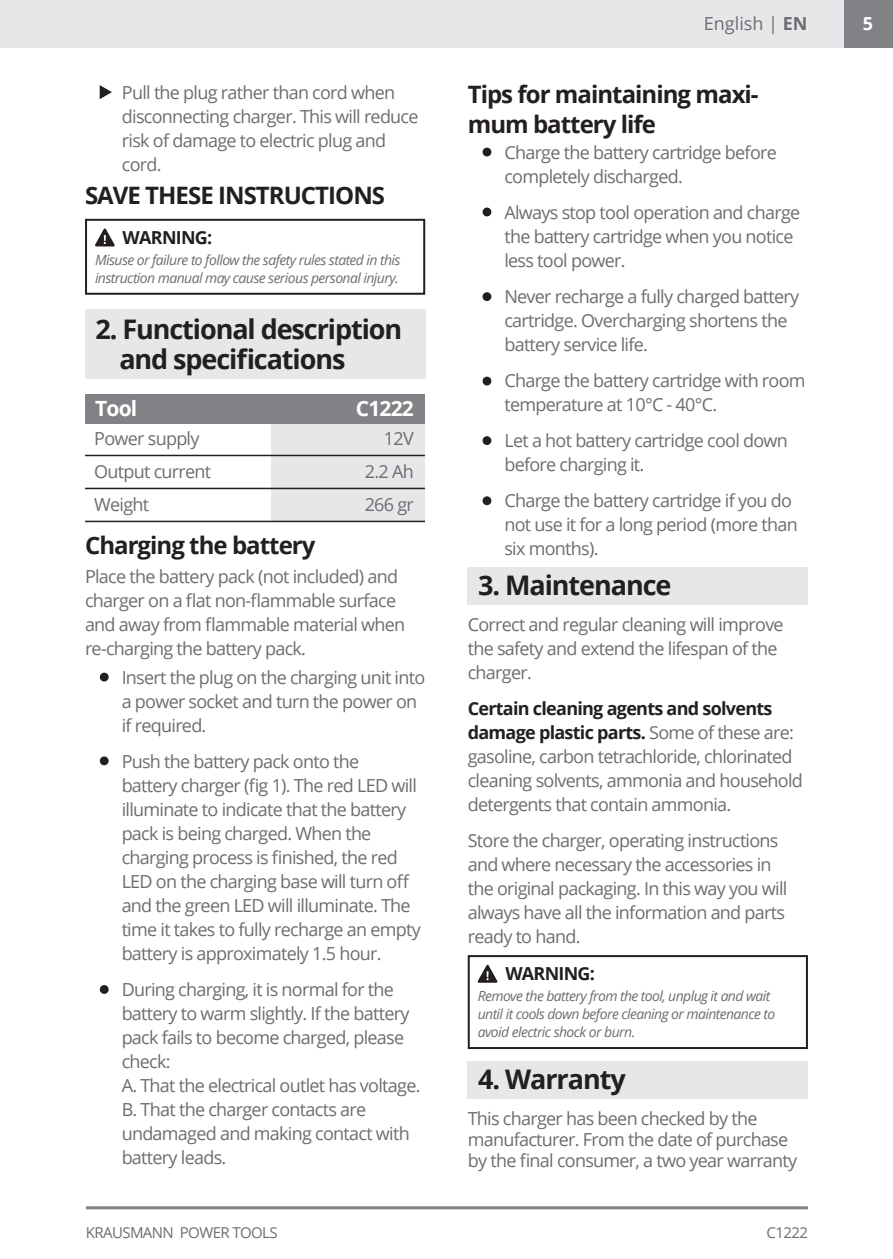
<style>
.page{position:relative;width:893px;height:1259px;background:#fff}
.page>*{position:absolute;margin:0;border:0;box-sizing:border-box;transform-origin:0 0}
.t1{font:700 27px/30px "Open Sans";letter-spacing:-.04em;color:#231f20}
.t2{font:700 24px/30px "Open Sans";letter-spacing:-.04em;color:#231f20}
.t3{font:700 21px "Open Sans";letter-spacing:-.04em;color:#fff}
.t4{font:18px/24px "Open Sans";letter-spacing:-.04em;color:#6c6d70}
.t5{font:700 18px "Open Sans";letter-spacing:-.04em;color:#231f20}
.t6{font:18px "Open Sans";color:#6c6d70}
.t7{font:700 18px "Open Sans";color:#fff}
.t8{font:15px "Open Sans";letter-spacing:-.04em;color:#6c6d70}
.t9{font:italic 13.8px/18px "Open Sans";letter-spacing:-.04em;color:#6c6d70}
.s1{font-weight:700}
.s2{font-weight:700;color:#231f20}
</style>
<div class="page">
<div style="left:844px;top:0;width:49px;height:48px;background:#808285"></div>
<hr style="left:86px;top:1206px;width:722px;height:3px;background:#808285">
<svg style="left:100px;top:85px;width:12px;height:14px"></svg>
<div style="left:85px;top:219px;width:340px;height:76px;border:2px solid #231f20"></div>
<svg style="left:95px;top:228px;width:20px;height:18px"></svg>
<div style="left:271px;top:423px;width:154px;height:98px;background:#e6e7e9"></div>
<div style="left:85px;top:394px;width:340px;height:29px;background:#808285"></div>
<hr style="left:85px;top:455px;width:340px;height:1px;background:#231f20">
<hr style="left:85px;top:488px;width:340px;height:1px;background:#231f20">
<hr style="left:85px;top:521px;width:340px;height:1px;background:#231f20">
<div style="left:85px;top:310px;width:340px;height:69px;background:#e6e7e9"></div>
<div style="left:100px;top:672px;width:9px;height:9px;background:#231f20;border-radius:50%"></div>
<div style="left:100px;top:756px;width:9px;height:9px;background:#231f20;border-radius:50%"></div>
<div style="left:100px;top:985px;width:9px;height:9px;background:#231f20;border-radius:50%"></div>
<div style="left:483px;top:148px;width:8px;height:8px;background:#231f20;border-radius:50%"></div>
<div style="left:483px;top:207px;width:8px;height:9px;background:#231f20;border-radius:50%"></div>
<div style="left:483px;top:292px;width:8px;height:9px;background:#231f20;border-radius:50%"></div>
<div style="left:483px;top:377px;width:8px;height:8px;background:#231f20;border-radius:50%"></div>
<div style="left:483px;top:436px;width:8px;height:9px;background:#231f20;border-radius:50%"></div>
<div style="left:483px;top:496px;width:8px;height:9px;background:#231f20;border-radius:50%"></div>
<div style="left:468px;top:567px;width:340px;height:38px;background:#e6e7e9"></div>
<div style="left:0;top:0;width:844px;height:48px;background:#e6e7e9"></div>
<div style="left:468px;top:955px;width:340px;height:94px;border:2px solid #231f20"></div>
<svg style="left:477px;top:964px;width:21px;height:18px"></svg>
<div style="left:468px;top:1061px;width:340px;height:38px;background:#e6e7e9"></div>
<p class="t4" style="left:122px;top:80px;width:298px">Pull the plug rather than cord when disconnecting charger. This will reduce risk of damage to electric plug and cord.</p>
<h2 class="t2" style="left:85px;top:180px;width:302px">SAVE THESE INSTRUCTIONS</h2>
<p class="t5" style="left:123px;top:224px;width:91px">WARNING:</p>
<p class="t9" style="left:95px;top:250px;width:307px">Misuse or failure to follow the safety rules stated in this instruction manual may cause serious personal injury.</p>
<h1 class="t1" style="left:119px;top:314px;width:284px;text-indent:-24px">2. Functional description and specifications</h1>
<p class="t3" style="left:95px;top:393px;width:44px">Tool</p>
<p class="t3" style="left:356px;top:393px;width:59px">C1222</p>
<p class="t4" style="left:94px;top:422px;width:119px;line-height:33px">Power supply<br>Output current<br>Weight</p>
<p class="t4" style="left:365px;top:422px;width:51px;line-height:33px;text-align:justify;text-indent:19px">12V 2.2 Ah 266 gr</p>
<h2 class="t2" style="left:85px;top:530px;width:232px">Charging the battery</h2>
<p class="t4" style="left:85px;top:564px;width:322px">Place the battery pack (not included) and charger on a flat non-flammable surface and away from flammable material when re-charging the battery pack.</p>
<p class="t4" style="left:122px;top:665px;width:305px">Insert the plug on the charging unit into a power socket and turn the power on if required.</p>
<p class="t4" style="left:122px;top:749px;width:301px">Push the battery pack onto the<br>battery charger (fig 1). The red LED will illuminate to indicate that the battery pack is being charged. When the charging process is finished, the red LED on the charging base will turn off and the green LED will illuminate. The time it takes to fully recharge an empty battery is approximately 1.5 hour.</p>
<p class="t4" style="left:122px;top:977px;width:300px">During charging, it is normal for the battery to warm slightly. If the battery pack fails to become charged, please check:<br>Α. That the electrical outlet has voltage.<br>Β. That the charger contacts are undamaged and making contact with battery leads.</p>
<p class="t6" style="left:704px;top:11px;width:105px">English | <span class="s1">EN</span></p>
<h2 class="t2" style="left:468px;top:79px;width:292px">Tips for maintaining maxi&shy;mum battery life</h2>
<p class="t4" style="left:504px;top:140px;width:274px">Charge the battery cartridge before completely discharged.</p>
<p class="t4" style="left:504px;top:200px;width:297px">Always stop tool operation and charge the battery cartridge when you notice less tool power.</p>
<p class="t4" style="left:504px;top:284px;width:296px">Never recharge a fully charged battery cartridge. Overcharging shortens the battery service life.</p>
<p class="t4" style="left:504px;top:368px;width:303px">Charge the battery cartridge with room temperature at 10°C - 40°C.</p>
<p class="t4" style="left:504px;top:428px;width:285px">Let a hot battery cartridge cool down before charging it.</p>
<p class="t4" style="left:504px;top:488px;width:295px">Charge the battery cartridge if you do not use it for a long period (more than six months).</p>
<h1 class="t1" style="left:478px;top:569px;width:195px">3. Maintenance</h1>
<p class="t4" style="left:468px;top:612px;width:317px">Correct and regular cleaning will improve the safety and extend the lifespan of the charger.</p>
<p class="t4" style="left:468px;top:696px;width:337px"><span class="s2">Certain cleaning agents and solvents damage plastic parts.</span> Some of these are: gasoline, carbon tetrachloride, chlorinated cleaning solvents, ammonia and household detergents that contain ammonia.</p>
<p class="t4" style="left:468px;top:828px;width:321px">Store the charger, operating instructions and where necessary the accessories in the original packaging. In this way you will always have all the information and parts ready to hand.</p>
<p class="t5" style="left:505px;top:960px;width:91px">WARNING:</p>
<p class="t9" style="left:478px;top:986px;width:299px">Remove the battery from the tool, unplug it and wait until it cools down before cleaning or maintenance to avoid electric shock or burn.</p>
<h1 class="t1" style="left:478px;top:1063px;width:149px">4. Warranty</h1>
<p class="t4" style="left:468px;top:1107px;width:331px;line-height:21px">This charger has been checked by the manufacturer. From the date of purchase by the final consumer, a two year warranty</p>
<p class="t8" style="left:86px;top:1222px;width:193px">KRAUSMANN POWER TOOLS</p>
<p class="t8" style="left:766px;top:1222px;width:43px">C1222</p>
<p class="t7" style="left:863px;top:11px;width:12px">5</p>
</div>
